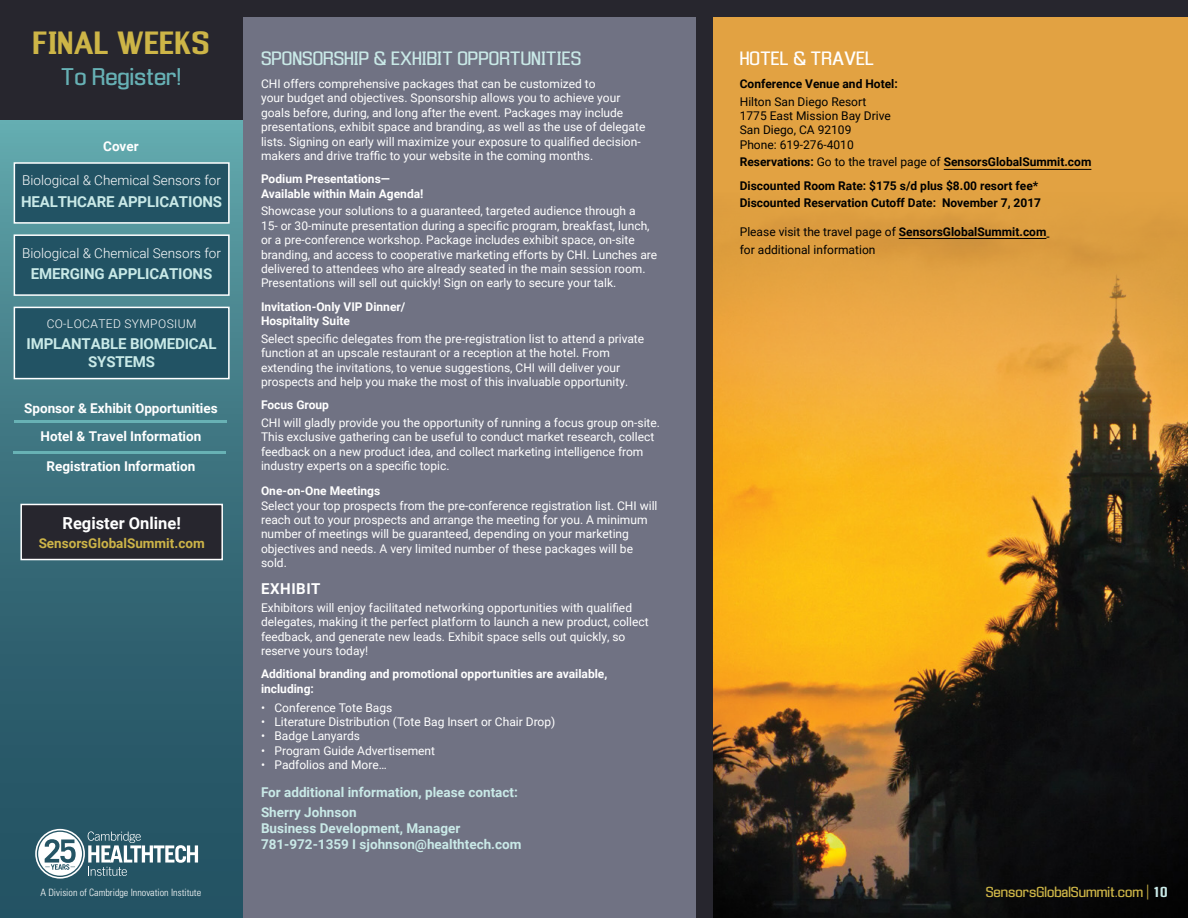
<style>
.page{position:relative;width:1188px;height:918px;background:#fff}
.page>*{position:absolute;margin:0;border:0;box-sizing:border-box;transform-origin:0 0}
.t1{font:700 30px "Enigmatic";color:#cdb547}
.t2{font:22.5px "Enigmatic";color:#67b1b5}
.t3{font:18px "Enigmatic";color:#c9e9e7}
.t4{font:18px "Enigmatic";color:#fff}
.t5{font:700 16.5px "Roboto";color:#fff}
.t6{font:700 15px/18px "Roboto";letter-spacing:-.01em;color:#c9e9e7;text-align:center}
.t7{font:700 15px "Roboto";letter-spacing:.035em;color:#fff}
.t8{font:700 13.5px/19.5px "Roboto";color:#c9e9e7}
.t9{font:700 13.5px/28px "Roboto";color:#fff;text-align:center}
.t10{font:300 13.5px "Roboto";color:#fff}
.t11{font:13.5px "Enigmatic";color:#cdb547}
.t12{font:700 13.5px "Roboto";color:#cdb448}
.t13{font:12px/14.4px "Roboto";color:#fff}
.t14{font:700 12px/14.4px "Roboto";color:#fff}
.t15{font:700 12px/23.4px "Roboto";color:#000}
.t16{font:12px/14.4px "Roboto";color:#000}
.t17{font:300 12px "Roboto";letter-spacing:.035em;color:#fff}
.t18{font:300 condensed 10.05px "Univers LT Std";color:#fff}
.s1{font-weight:400}
.s2{font-weight:700}
.s3{font-weight:700;color:#c9e9e7}
</style>
<div class="page">
<div style="left:237px;top:16px;width:469px;height:902px;background:#707283"></div>
<div style="left:713px;top:16px;width:475px;height:902px;background:#e2a242"></div>
<div style="left:0;top:114px;width:243px;height:804px;background:linear-gradient(to bottom,#5ea1a7,#1c4759)"></div>
<div style="left:0;top:0;width:243px;height:120px;background:#27262e"></div>
<div style="left:14px;top:163px;width:215px;height:60px;background:#225364"></div>
<div style="left:14px;top:162px;width:216px;height:62px;border:2px solid #fff"></div>
<div style="left:14px;top:235px;width:215px;height:60px;background:#225364"></div>
<div style="left:14px;top:234px;width:216px;height:62px;border:2px solid #fff"></div>
<div style="left:14px;top:307px;width:215px;height:72px;background:#225364"></div>
<div style="left:14px;top:307px;width:216px;height:72px;border:2px solid #fff"></div>
<hr style="left:13px;top:451px;width:213px;height:2px;background:#68b2b5">
<hr style="left:14px;top:421px;width:213px;height:2px;background:#68b2b5">
<div style="left:21px;top:504px;width:201px;height:56px;background:#27262e"></div>
<div style="left:20px;top:504px;width:203px;height:56px;border:2px solid #fff"></div>
<svg style="left:88px;top:831px;width:110px;height:45px;background:#5a7e8b"></svg>
<div style="left:35px;top:829px;width:50px;height:50px;border:2px solid #fff;border-radius:50%"></div>
<svg style="left:38px;top:832px;width:44px;height:44px"></svg>
<img style="left:713px;top:218px;width:475px;height:700px">
<hr style="left:944px;top:169px;width:147px;height:1px;background:#000">
<hr style="left:899px;top:238px;width:147px;height:1px;background:#000">
<div style="left:696px;top:7px;width:17px;height:911px;background:#27262e"></div>
<div style="left:237px;top:0;width:951px;height:16px;background:#27262e"></div>
<h1 class="t1" style="left:32px;top:26px;width:179px">FINAL WEEKS</h1>
<h2 class="t2" style="left:61px;top:64px;width:122px">To Register!</h2>
<p class="t9" style="left:103px;top:131px;width:37px">Cover</p>
<p class="t10" style="left:22px;top:171px;width:200px">Biological &amp; Chemical Sensors for</p>
<p class="t6" style="left:21px;top:192px;width:203px">HEALTHCARE APPLICATIONS</p>
<p class="t10" style="left:22px;top:243px;width:200px">Biological &amp; Chemical Sensors for</p>
<p class="t6" style="left:31px;top:264px;width:183px">EMERGING APPLICATIONS</p>
<p class="t17" style="left:47px;top:316px;width:151px">CO-LOCATED SYMPOSIUM</p>
<p class="t6" style="left:27px;top:335px;width:192px">IMPLANTABLE BIOMEDICAL<br>SYSTEMS</p>
<p class="t9" style="left:24px;top:394px;width:195px">Sponsor &amp; Exhibit Opportunities<br>Hotel &amp; Travel Information</p>
<p class="t9" style="left:47px;top:451px;width:150px">Registration Information</p>
<h3 class="t5" style="left:63px;top:512px;width:120px">Register Online!</h3>
<p class="t12" style="left:39px;top:533px;width:168px">SensorsGlobalSummit.com</p>
<p class="t18" style="left:40px;top:887px;width:162px">A Division of Cambridge Innovation Institute</p>
<h3 class="t3" style="left:261px;top:48px;width:322px">SPONSORSHIP &amp; EXHIBIT OPPORTUNITIES</h3>
<p class="t13" style="left:261px;top:76px;width:386px">CHI offers comprehensive packages that can be customized to<br>your budget and objectives. Sponsorship allows you to achieve your goals before, during, and long after the event. Packages may include presentations, exhibit space and branding, as well as the use of delegate lists. Signing on early will maximize your exposure to qualified decision&shy;makers and drive traffic to your website in the coming months.</p>
<p class="t14" style="left:261px;top:171px;width:164px">Podium Presentations—<br>Available within Main Agenda!</p>
<p class="t13" style="left:261px;top:203px;width:398px">Showcase your solutions to a guaranteed, targeted audience through a<br>15- or 30-minute presentation during a specific program, breakfast, lunch, or a pre-conference workshop. Package includes exhibit space, on-site branding, and access to cooperative marketing efforts by CHI. Lunches are delivered to attendees who are already seated in the main session room.<br>Presentations will sell out quickly! Sign on early to secure your talk.</p>
<p class="t14" style="left:261px;top:299px;width:146px">Invitation-Only VIP Dinner/<br>Hospitality Suite</p>
<p class="t13" style="left:261px;top:331px;width:385px">Select specific delegates from the pre-registration list to attend a private function at an upscale restaurant or a reception at the hotel. From extending the invitations, to venue suggestions, CHI will deliver your prospects and help you make the most of this invaluable opportunity.</p>
<p class="t14" style="left:261px;top:397px;width:69px">Focus Group</p>
<p class="t13" style="left:261px;top:415px;width:401px">CHI will gladly provide you the opportunity of running a focus group on-site.<br>This exclusive gathering can be useful to conduct market research, collect feedback on a new product idea, and collect marketing intelligence from industry experts on a specific topic.</p>
<p class="t14" style="left:261px;top:483px;width:121px">One-on-One Meetings</p>
<p class="t13" style="left:261px;top:498px;width:398px">Select your top prospects from the pre-conference registration list. CHI will reach out to your prospects and arrange the meeting for you. A minimum number of meetings will be guaranteed, depending on your marketing objectives and needs. A very limited number of these packages will be sold.</p>
<p class="t7" style="left:261px;top:578px;width:61px">EXHIBIT</p>
<p class="t13" style="left:261px;top:600px;width:389px">Exhibitors will enjoy facilitated networking opportunities with qualified delegates, making it the perfect platform to launch a new product, collect feedback, and generate new leads. Exhibit space sells out quickly, so reserve yours today!</p>
<p class="t14" style="left:261px;top:666px;width:348px">Additional branding and promotional opportunities are available, including:</p>
<p class="t13" style="left:261px;top:700px;width:133px">• Conference Tote Bags</p>
<p class="t13" style="left:261px;top:714px;width:296px">• Literature Distribution (Tote Bag Insert or Chair Drop)</p>
<p class="t13" style="left:261px;top:729px;width:101px">• Badge Lanyards</p>
<p class="t13" style="left:261px;top:743px;width:176px">• Program Guide Advertisement</p>
<p class="t13" style="left:261px;top:757px;width:127px">• Padfolios and More…</p>
<p class="t8" style="left:261px;top:782px;width:258px">For additional information, please contact:<br>Sherry Johnson</p>
<p class="t8" style="left:261px;top:820px;width:262px;line-height:16.2px">Business Development, Manager<br>781-972-1359 I sjohnson@healthtech.com</p>
<h3 class="t4" style="left:740px;top:48px;width:136px">HOTEL &amp; TRAVEL</h3>
<p class="t15" style="left:740px;top:72px;width:159px">Conference Venue and Hotel:</p>
<p class="t16" style="left:740px;top:94px;width:153px">Hilton San Diego Resort<br>1775 East Mission Bay Drive<br>San Diego, CA 92109<br>Phone: 619-276-4010</p>
<p class="t15" style="left:740px;top:150px;width:353px">Reservations: <span class="s1">Go to the travel page of</span> SensorsGlobalSummit.com<br>Discounted Room Rate: $175 s/d plus $8.00 resort fee*</p>
<p class="t15" style="left:740px;top:191px;width:303px">Discounted Reservation Cutoff Date: November 7, 2017</p>
<p class="t16" style="left:740px;top:223px;width:308px;line-height:17.4px">Please visit the travel page of <span class="s2">SensorsGlobalSummit.com </span>for additional information</p>
<p class="t11" style="left:986px;top:885px;width:183px">SensorsGlobalSummit.com | <span class="s3">10</span></p>
</div>
